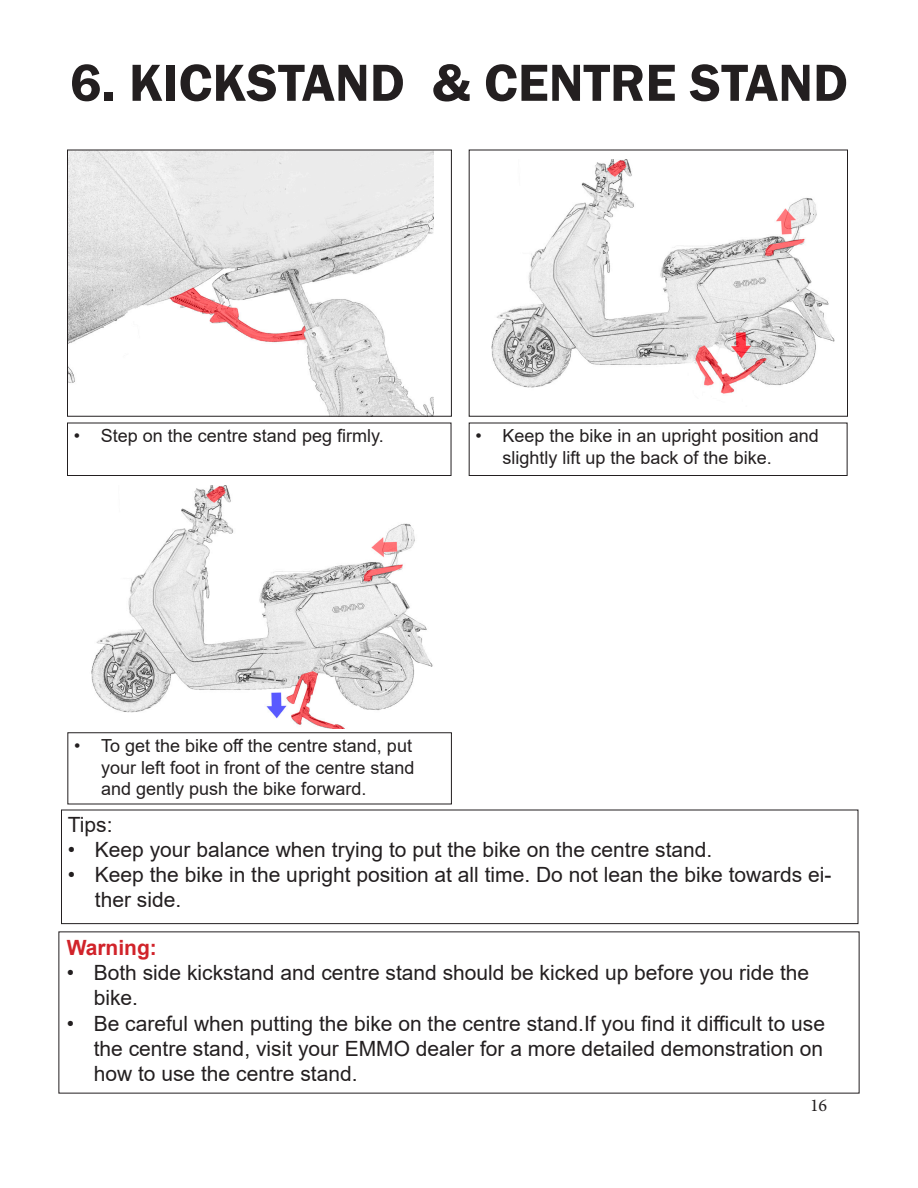
<style>
.page{position:relative;width:918px;height:1188px;background:#fff}
.page>*{position:absolute;margin:0;border:0;box-sizing:border-box;transform-origin:0 0}
.Franklin_Title{font:600 54px "Franklin Gothic";color:#231f20}
.t1{font:21px/25.2px "Arial";color:#231f20}
.Arial_regular_18pt_2{font:700 21px "Arial";color:#d1232a}
.t2{font:18px/21.6px "Arial";color:#231f20}
.t3{font:18px "Minion Pro";color:#231f20}
</style>
<div class="page">
<div style="left:61px;top:810px;width:797px;height:114px;border:1px solid #231f20"></div>
<img style="left:69px;top:152px;width:365px;height:263px">
<div style="left:67px;top:150px;width:385px;height:267px;border:1px solid #231f20"></div>
<img style="left:491px;top:160px;width:344px;height:234px">
<div style="left:469px;top:150px;width:379px;height:267px;border:1px solid #231f20"></div>
<div style="left:67px;top:423px;width:384px;height:53px;border:1px solid #231f20"></div>
<div style="left:469px;top:423px;width:379px;height:53px;border:1px solid #231f20"></div>
<div style="left:67px;top:732px;width:385px;height:72px;border:1px solid #231f20"></div>
<img style="left:91px;top:485px;width:342px;height:243px">
<p class="Franklin_Title" style="left:70px;top:50px;width:780px">6. KICKSTAND &amp; CENTRE STAND</p>
<p class="t2" style="left:74px;top:425px;width:311px">• Step on the centre stand peg firmly.</p>
<p class="t2" style="left:503px;top:425px;width:318px;text-indent:-27px">• Keep the bike in an upright position and slightly lift up the back of the bike.</p>
<p class="t2" style="left:101px;top:735px;width:315px;text-indent:-27px">• To get the bike off the centre stand, put your left foot in front of the centre stand and gently push the bike forward.</p>
<p class="t1" style="left:68px;top:812px;width:46px">Tips:</p>
<p class="t1" style="left:68px;top:837px;width:646px">• Keep your balance when trying to put the bike on the centre stand.</p>
<p class="t1" style="left:95px;top:862px;width:738px;text-indent:-27px">• Keep the bike in the upright position at all time. Do not lean the bike towards ei&shy;ther side.</p>
<p class="Arial_regular_18pt_2" style="left:67px;top:933px;width:92px">Warning:</p>
<p class="t1" style="left:94px;top:960px;width:717px;text-indent:-27px">• Both side kickstand and centre stand should be kicked up before you ride the bike.</p>
<p class="t1" style="left:94px;top:1011px;width:733px;text-align:justify;text-indent:-27px">• Be careful when putting the bike on the centre stand.If you find it difficult to use the centre stand, visit your EMMO dealer for a more detailed demonstration on how to use the centre stand.</p>
<p class="t3" style="left:810px;top:1093px;width:19px">16</p>
</div>
